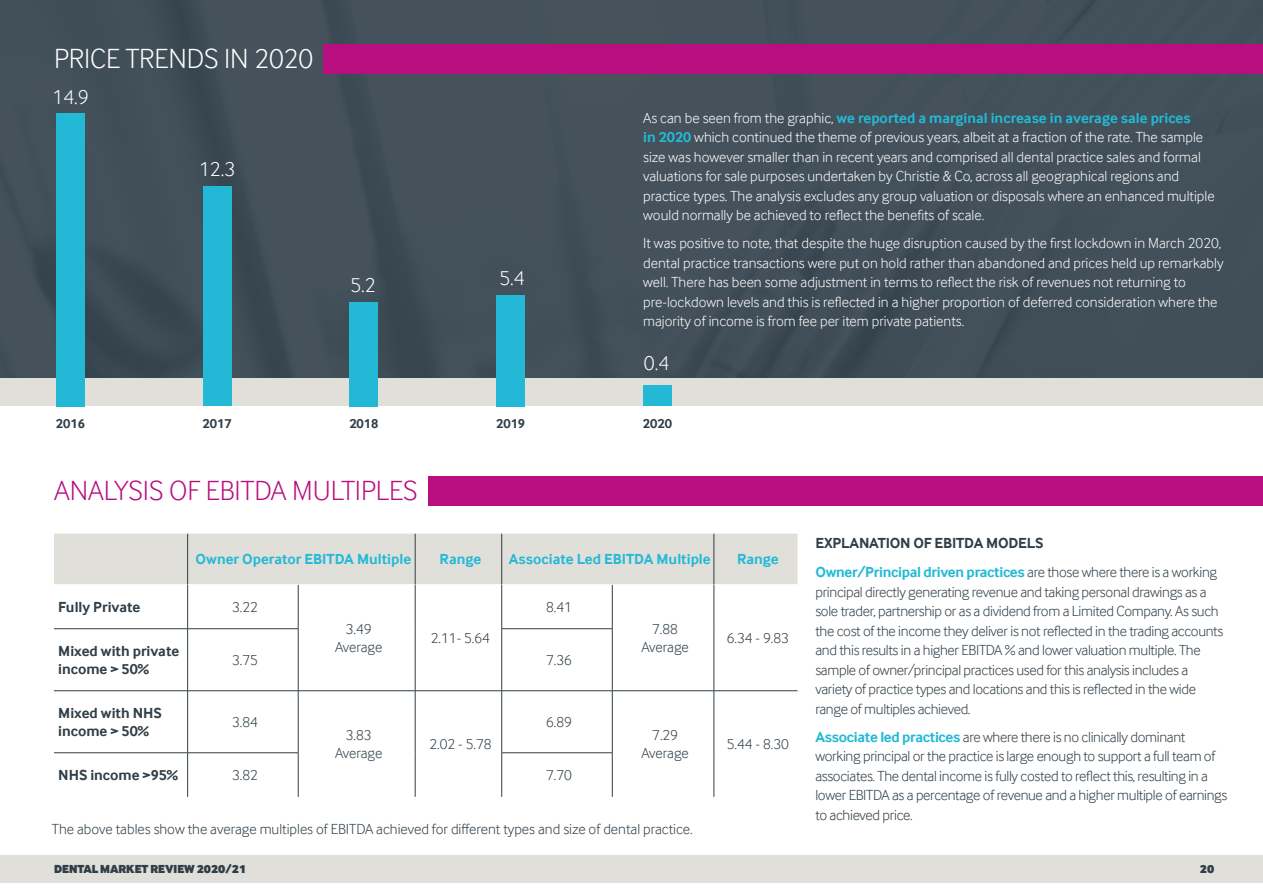
<style>
.page{position:relative;width:1263px;height:893px;background:#fff}
.page>*{position:absolute;margin:0;border:0;box-sizing:border-box;transform-origin:0 0}
.t1{font:300 28.5px "Inter Face";color:#b80e80}
.t2{font:300 28.5px "Inter Face";color:#fff}
.t3{font:300 21px "Inter Face";color:#fff}
.t4{font:300 15px/19.5px "Inter Face";color:#fff}
.t5{font:300 15px/19.5px "Inter Face";letter-spacing:-.02em;color:#303e47}
.t6{font:700 15px/29.2px "Inter Face";letter-spacing:-.01em;color:#23b9d6}
.t7{font:300 15px/18px "Inter Face";color:#303e47;text-align:center}
.t8{font:700 15px/18px "Inter Face";color:#303e47}
.t9{font:700 13.5px "Inter Face";color:#303e47}
.t10{font:900 12px "Inter Face";color:#303e48}
.s1{font-weight:700;color:#23b9d6}
.s2{color:#303e47}
.s3{font-weight:300;color:#303e47}
</style>
<div class="page">
<div style="left:428px;top:476px;width:835px;height:29px;background:#b80e80"></div>
<div style="left:54px;top:534px;width:743px;height:50px;background:#e0dfda"></div>
<hr style="left:187px;top:534px;width:1px;height:50px;background:#303e47">
<hr style="left:415px;top:534px;width:1px;height:50px;background:#303e47">
<hr style="left:501px;top:534px;width:1px;height:50px;background:#303e47">
<hr style="left:714px;top:534px;width:1px;height:50px;background:#303e47">
<hr style="left:187px;top:585px;width:1px;height:43px;background:#303e47">
<hr style="left:298px;top:585px;width:1px;height:43px;background:#303e47">
<hr style="left:415px;top:585px;width:1px;height:44px;background:#303e47">
<hr style="left:415px;top:629px;width:1px;height:62px;background:#303e47">
<hr style="left:501px;top:585px;width:1px;height:43px;background:#303e47">
<hr style="left:612px;top:585px;width:1px;height:43px;background:#303e47">
<hr style="left:714px;top:585px;width:1px;height:44px;background:#303e47">
<hr style="left:714px;top:629px;width:1px;height:62px;background:#303e47">
<hr style="left:54px;top:628px;width:134px;height:1px;background:#303e47">
<hr style="left:188px;top:628px;width:110px;height:1px;background:#303e47">
<hr style="left:187px;top:629px;width:1px;height:62px;background:#303e47">
<hr style="left:298px;top:629px;width:1px;height:62px;background:#303e47">
<hr style="left:501px;top:628px;width:111px;height:1px;background:#303e47">
<hr style="left:501px;top:629px;width:1px;height:62px;background:#303e47">
<hr style="left:612px;top:629px;width:1px;height:62px;background:#303e47">
<hr style="left:54px;top:690px;width:134px;height:1px;background:#303e47">
<hr style="left:188px;top:690px;width:110px;height:1px;background:#303e47">
<hr style="left:187px;top:691px;width:1px;height:62px;background:#303e47">
<hr style="left:298px;top:690px;width:117px;height:1px;background:#303e47">
<hr style="left:298px;top:691px;width:1px;height:62px;background:#303e47">
<hr style="left:415px;top:690px;width:87px;height:1px;background:#303e47">
<hr style="left:415px;top:691px;width:1px;height:62px;background:#303e47">
<hr style="left:415px;top:753px;width:1px;height:44px;background:#303e47">
<hr style="left:502px;top:690px;width:110px;height:1px;background:#303e47">
<hr style="left:501px;top:691px;width:1px;height:62px;background:#303e47">
<hr style="left:612px;top:690px;width:102px;height:1px;background:#303e47">
<hr style="left:612px;top:691px;width:1px;height:62px;background:#303e47">
<hr style="left:714px;top:690px;width:83px;height:1px;background:#303e47">
<hr style="left:714px;top:691px;width:1px;height:62px;background:#303e47">
<hr style="left:714px;top:753px;width:1px;height:44px;background:#303e47">
<hr style="left:54px;top:752px;width:134px;height:1px;background:#303e47">
<hr style="left:188px;top:752px;width:110px;height:1px;background:#303e47">
<hr style="left:187px;top:753px;width:1px;height:44px;background:#303e47">
<hr style="left:298px;top:753px;width:1px;height:44px;background:#303e47">
<hr style="left:501px;top:752px;width:111px;height:1px;background:#303e47">
<hr style="left:501px;top:753px;width:1px;height:44px;background:#303e47">
<hr style="left:612px;top:753px;width:1px;height:44px;background:#303e47">
<img style="left:0;top:0;width:1263px;height:378px">
<div style="left:323px;top:44px;width:940px;height:30px;background:#b80e80"></div>
<div style="left:0;top:378px;width:1263px;height:28px;background:#e0dfda"></div>
<div style="left:56px;top:113px;width:29px;height:293px;background:#23b9d6"></div>
<div style="left:203px;top:186px;width:28px;height:220px;background:#23b9d6"></div>
<div style="left:350px;top:302px;width:28px;height:104px;background:#23b9d6"></div>
<div style="left:496px;top:295px;width:29px;height:111px;background:#23b9d6"></div>
<div style="left:643px;top:385px;width:29px;height:21px;background:#23b9d6"></div>
<div style="left:0;top:855px;width:1263px;height:28px;background:#e0dfda"></div>
<h1 class="t2" style="left:54px;top:43px;width:261px">PRICE TRENDS IN 2020</h1>
<h2 class="t3" style="left:52px;top:85px;width:38px">14.9</h2>
<h2 class="t3" style="left:199px;top:158px;width:38px">12.3</h2>
<h2 class="t3" style="left:350px;top:273px;width:27px">5.2</h2>
<h2 class="t3" style="left:499px;top:266px;width:27px">5.4</h2>
<p class="t4" style="left:643px;top:108px;width:573px">As can be seen from the graphic, <span class="s1">we reported a marginal increase in average sale prices<br>in 2020</span> which continued the theme of previous years, albeit at a fraction of the rate. The sample size was however smaller than in recent years and comprised all dental practice sales and formal valuations for sale purposes undertaken by Christie &amp; Co, across all geographical regions and practice types. The analysis excludes any group valuation or disposals where an enhanced multiple would normally be achieved to reflect the benefits of scale.</p>
<p class="t4" style="left:643px;top:233px;width:582px">It was positive to note, that despite the huge disruption caused by the first lockdown in March 2020, dental practice transactions were put on hold rather than abandoned and prices held up remarkably well. There has been some adjustment in terms to reflect the risk of revenues not returning to pre-lockdown levels and this is reflected in a higher proportion of deferred consideration where the majority of income is from fee per item private patients.</p>
<h2 class="t3" style="left:644px;top:351px;width:27px">0.4</h2>
<p class="t9" style="left:56px;top:415px;width:31px">2016</p>
<p class="t9" style="left:203px;top:415px;width:31px">2017</p>
<p class="t9" style="left:349px;top:415px;width:31px">2018</p>
<p class="t9" style="left:496px;top:415px;width:31px">2019</p>
<p class="t9" style="left:643px;top:415px;width:31px">2020</p>
<h1 class="t1" style="left:54px;top:475px;width:365px">ANALYSIS OF EBITDA MULTIPLES</h1>
<p class="t6" style="left:196px;top:544px;width:217px">Owner Operator EBITDA Multiple</p>
<p class="t6" style="left:440px;top:544px;width:43px">Range</p>
<p class="t6" style="left:509px;top:544px;width:203px">Associate Led EBITDA Multiple</p>
<p class="t6" style="left:737px;top:544px;width:43px">Range</p>
<p class="t8" style="left:58px;top:598px;width:84px">Fully Private</p>
<p class="t5" style="left:232px;top:597px;width:27px">3.22</p>
<p class="t5" style="left:546px;top:597px;width:27px">8.41</p>
<p class="t7" style="left:335px;top:620px;width:49px">3.49<br>Average</p>
<p class="t5" style="left:431px;top:628px;width:61px">2.11- 5.64</p>
<p class="t8" style="left:58px;top:642px;width:123px">Mixed with private income &gt; 50%</p>
<p class="t5" style="left:232px;top:650px;width:27px">3.75</p>
<p class="t5" style="left:546px;top:650px;width:27px">7.36</p>
<p class="t8" style="left:58px;top:704px;width:105px">Mixed with NHS income &gt; 50%</p>
<p class="t5" style="left:232px;top:712px;width:27px">3.84</p>
<p class="t5" style="left:546px;top:712px;width:27px">6.89</p>
<p class="t7" style="left:335px;top:726px;width:49px">3.83<br>Average</p>
<p class="t5" style="left:429px;top:734px;width:64px">2.02 - 5.78</p>
<p class="t8" style="left:58px;top:766px;width:121px">NHS income &gt;95%</p>
<p class="t5" style="left:232px;top:765px;width:27px">3.82</p>
<p class="t5" style="left:546px;top:765px;width:27px">7.70</p>
<p class="t7" style="left:641px;top:620px;width:49px">7.88<br>Average</p>
<p class="t5" style="left:727px;top:628px;width:64px">6.34 - 9.83</p>
<p class="t7" style="left:641px;top:726px;width:49px">7.29<br>Average</p>
<p class="t5" style="left:727px;top:734px;width:64px">5.44 - 8.30</p>
<p class="t7" style="left:52px;top:819px;width:642px">The above tables show the average multiples of EBITDA achieved for different types and size of dental practice.</p>
<p class="t6" style="left:815px;top:528px;width:403px"><span class="s2">EXPLANATION OF EBITDA MODELS<br></span>Owner/Principal driven practices <span class="s3">are those where there is a working</span></p>
<p class="t5" style="left:815px;top:582px;width:409px">principal directly generating revenue and taking personal drawings as a sole trader, partnership or as a dividend from a Limited Company. As such the cost of the income they deliver is not reflected in the trading accounts and this results in a higher EBITDA % and lower valuation multiple. The sample of owner/principal practices used for this analysis includes a variety of practice types and locations and this is reflected in the wide range of multiples achieved.</p>
<p class="t5" style="left:815px;top:727px;width:413px"><span class="s1">Associate led practices</span> are where there is no clinically dominant working principal or the practice is large enough to support a full team of associates. The dental income is fully costed to reflect this, resulting in a lower EBITDA as a percentage of revenue and a higher multiple of earnings to achieved price.</p>
<p class="t10" style="left:52px;top:861px;width:194px">DENTAL MARKET REVIEW 2020/21</p>
<p class="t10" style="left:1198px;top:861px;width:16px">20</p>
<p class="t10" style="left:54px;top:861px;width:194px">DENTAL MARKET REVIEW 2020/21</p>
<p class="t10" style="left:1200px;top:861px;width:16px">20</p>
</div>
